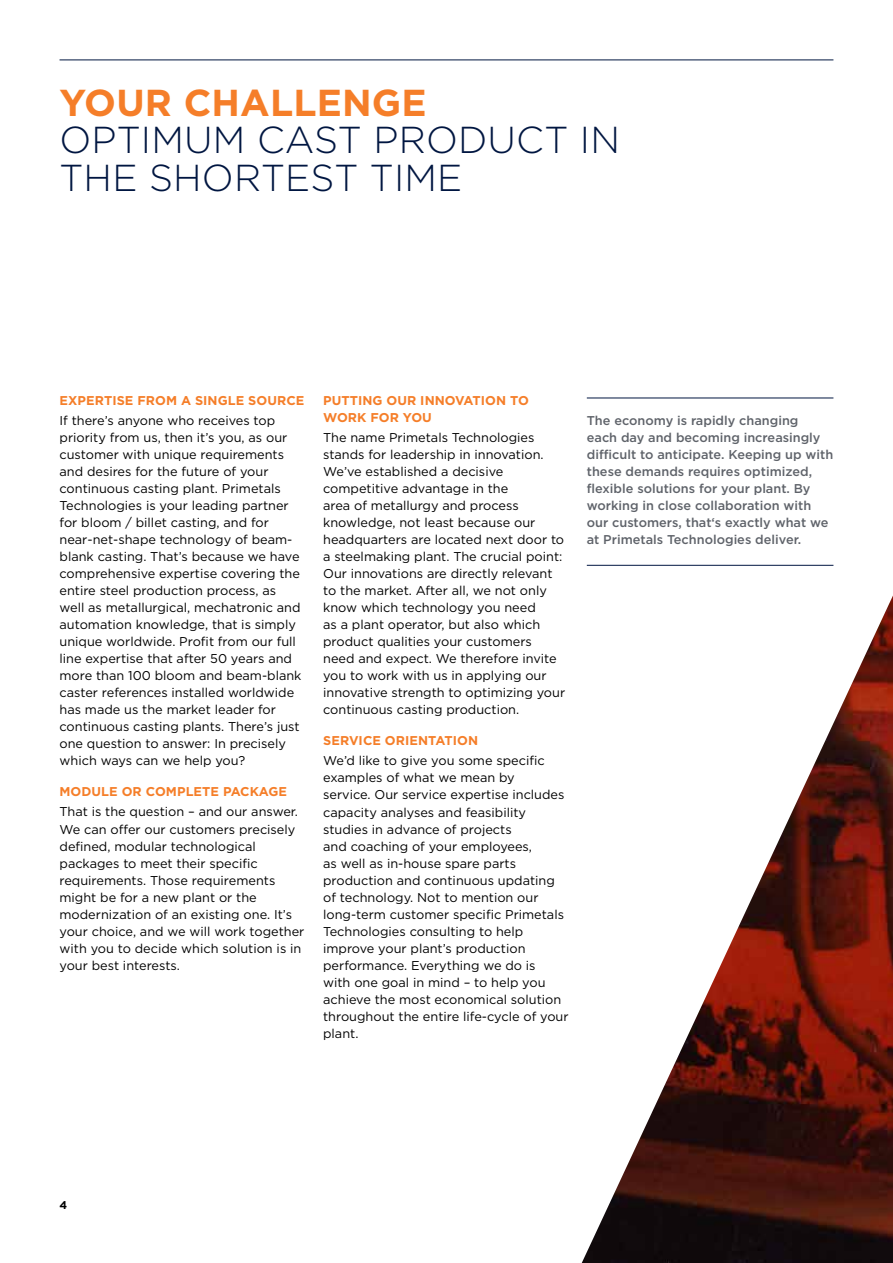
<style>
.page{position:relative;width:893px;height:1263px;background:#fff}
.page>*{position:absolute;margin:0;border:0;box-sizing:border-box;transform-origin:0 0}
.t1{font:300 37.5px/37.5px "Gotham";letter-spacing:.005em;color:#001641}
.t2{font:700 37.5px "Gotham";letter-spacing:.005em;color:#f57e29}
.t3{font:12.75px/17px "Gotham";color:#000}
.t4{font:500 12.75px/17px "Gotham";color:#5f636a}
.t5{font:700 12.75px/17px "Gotham";letter-spacing:.005em;color:#f57e29}
.t6{font:700 11.25px "Gotham";color:#000}
</style>
<div class="page">
<img style="left:582px;top:595px;width:311px;height:668px">
<hr style="left:60px;top:60px;width:773px;height:1px;background:#001641">
<hr style="left:587px;top:565px;width:246px;height:1px;background:#001641">
<hr style="left:587px;top:398px;width:246px;height:1px;background:#001641">
<h1 class="t2" style="left:60px;top:78px;width:369px">YOUR CHALLENGE</h1>
<h1 class="t1" style="left:60px;top:120px;width:562px">OPTIMUM CAST PRODUCT IN<br>THE SHORTEST TIME</h1>
<p class="t5" style="left:60px;top:392px;width:246px">EXPERTISE FROM A SINGLE SOURCE</p>
<p class="t3" style="left:60px;top:412px;width:243px">If there’s anyone who receives top priority from us, then it’s you, as our customer with unique requirements and desires for the future of your continuous casting plant. Primetals Technologies is your leading partner for bloom / billet casting, and for near-net-shape technology of beam&shy;blank casting. That’s because we have comprehensive expertise covering the entire steel production process, as well as metallurgical, mechatronic and automation knowledge, that is simply unique worldwide. Profit from our full line expertise that after 50 years and more than 100 bloom and beam-blank caster references installed worldwide has made us the market leader for continuous casting plants. There’s just one question to answer: In precisely which ways can we help you?</p>
<p class="t5" style="left:60px;top:783px;width:229px">MODULE OR COMPLETE PACKAGE</p>
<p class="t3" style="left:60px;top:803px;width:246px">That is the question – and our answer.<br>We can offer our customers precisely defined, modular technological packages to meet their specific requirements. Those requirements might be for a new plant or the modernization of an existing one. It’s your choice, and we will work together with you to decide which solution is in your best interests.</p>
<p class="t5" style="left:323px;top:392px;width:207px">PUTTING OUR INNOVATION TO<br>WORK FOR YOU</p>
<p class="t3" style="left:323px;top:429px;width:243px">The name Primetals Technologies stands for leadership in innovation.<br>We’ve established a decisive competitive advantage in the<br>area of metallurgy and process knowledge, not least because our headquarters are located next door to a steelmaking plant. The crucial point:<br>Our innovations are directly relevant to the market. After all, we not only know which technology you need<br>as a plant operator, but also which product qualities your customers need and expect. We therefore invite you to work with us in applying our innovative strength to optimizing your continuous casting production.</p>
<p class="t5" style="left:323px;top:732px;width:156px">SERVICE ORIENTATION</p>
<p class="t3" style="left:323px;top:752px;width:247px">We’d like to give you some specific examples of what we mean by<br>service. Our service expertise includes capacity analyses and feasibility studies in advance of projects<br>and coaching of your employees,<br>as well as in-house spare parts production and continuous updating of technology. Not to mention our long-term customer specific Primetals<br>Technologies consulting to help improve your plant’s production performance. Everything we do is<br>with one goal in mind – to help you achieve the most economical solution throughout the entire life-cycle of your plant.￼</p>
<p class="t4" style="left:587px;top:412px;width:248px">The economy is rapidly changing<br>each day and becoming increasingly difficult to anticipate. Keeping up with these demands requires optimized, flexible solutions for your plant. By working in close collaboration with our customers, that‘s exactly what we at Primetals Technologies deliver.</p>
<p class="t6" style="left:60px;top:1198px;width:9px">4</p>
</div>
